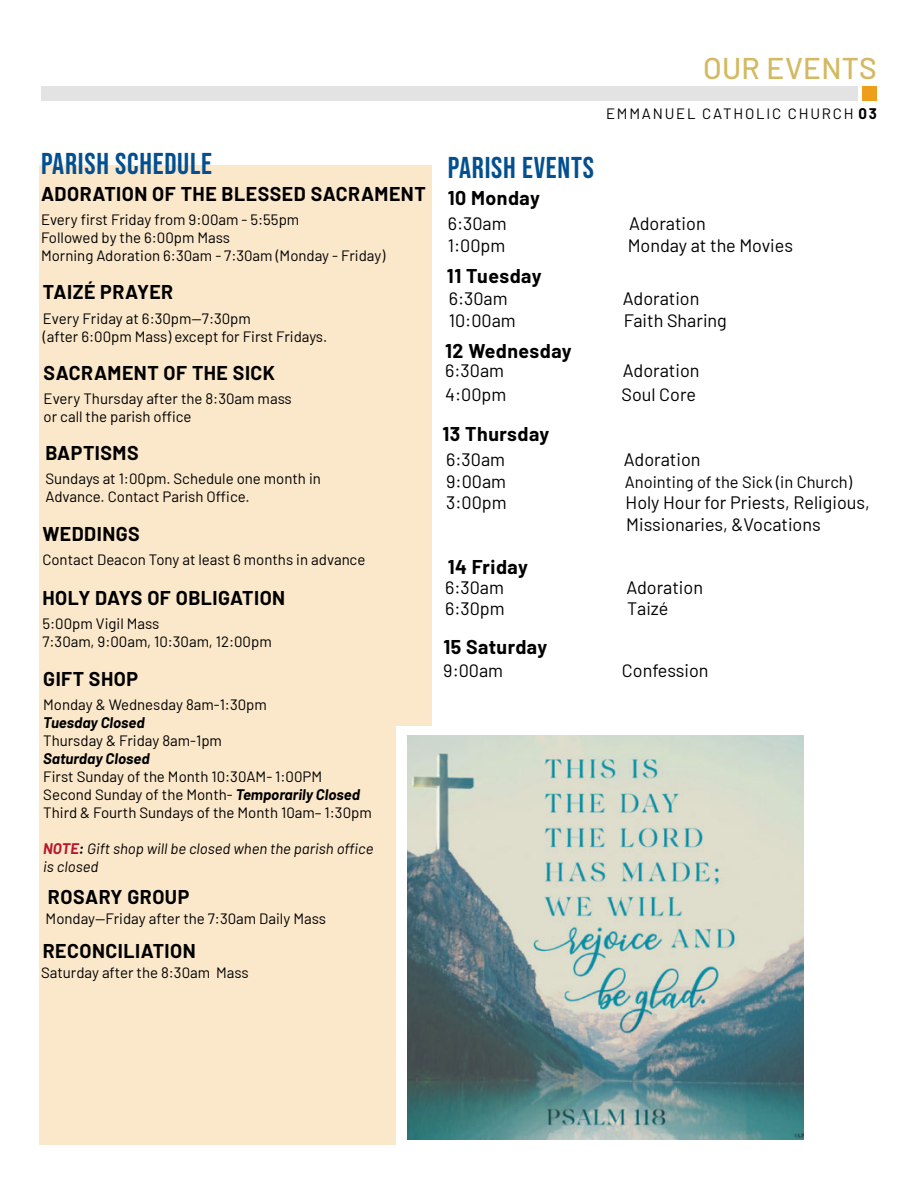
<style>
.page{position:relative;width:918px;height:1188px;background:#fff}
.page>*{position:absolute;margin:0;border:0;box-sizing:border-box;transform-origin:0 0}
.Header_1{font:30px "Bebas Neue";letter-spacing:.025em;color:#034f8f}
.Page_Header_Odd{font:500 30px "Barlow";letter-spacing:.01em;color:#d4b962}
.Subheader_1{font:700 19.5px "Tjnqrg Barlow";letter-spacing:.025em;color:#000}
.Main_Body_Text{font:18px "Cbsmbn Barlow";color:#000}
.Main_Body_Text-2{font:18px "Fnstps Barlow";color:#000}
.Main_Body_Text-3{font:16.5px "Fnstps Barlow";color:#000}
.Main_Body_Text-4{font:15px "Cbsmbn Barlow";color:#000}
.Main_Body_Text-5{font:15px "Fnstps Barlow";color:#000}
.Main_Body_Text-6{font:italic 15px/18px "Qybkbl Barlow";color:#000}
.Main_Body_Text-7{font:italic 700 15px "Fblvpq Barlow";color:#000}
.Page_Subhead_Odd{font:15px "Fnstps Barlow";letter-spacing:.12em;color:#000}
.s1{font-family:"Fblvpq Barlow";font-weight:700;font-style:italic}
.s2{font-family:"Fblvpq Barlow";font-weight:700;color:#b41931}
.s3{font-family:"Fblvpq Barlow";font-weight:700}
.s4{font-family:"Gcghht Barlow"}
.s5{font-family:"Jlftmk Barlow";font-weight:700}
</style>
<div class="page">
<div style="left:39px;top:165px;width:392px;height:980px;background:#fbe7ca"></div>
<div style="left:863px;top:86px;width:14px;height:14px;background:#ed9f1c"></div>
<div style="left:41px;top:86px;width:817px;height:14px;background:#e3e3e3"></div>
<div style="left:396px;top:726px;width:385px;height:419px;background:#fff"></div>
<img style="left:408px;top:736px;width:396px;height:403px">
<p class="Header_1" style="left:41px;top:146px;width:173px">PARISH SCHEDULE</p>
<p class="Subheader_1" style="left:41px;top:179px;width:386px">ADORATION OF THE BLESSED SACRAMENT</p>
<p class="Main_Body_Text-5" style="left:41px;top:209px;width:260px">Every first Friday from 9:00am - 5:55pm</p>
<p class="Main_Body_Text-4" style="left:41px;top:227px;width:191px">Followed by the 6:00pm Mass</p>
<p class="Main_Body_Text-5" style="left:41px;top:245px;width:346px">Morning Adoration 6:30am - 7:30am (Monday - Friday)</p>
<p class="Subheader_1" style="left:43px;top:278px;width:132px">TAIZÉ PRAYER</p>
<p class="Main_Body_Text-4" style="left:43px;top:308px;width:210px">Every Friday at 6:30pm—7:30pm</p>
<p class="Main_Body_Text-5" style="left:43px;top:326px;width:286px">(after 6:00pm Mass) except for First Fridays.</p>
<p class="Subheader_1" style="left:44px;top:359px;width:233px">SACRAMENT OF THE SICK</p>
<p class="Main_Body_Text-4" style="left:44px;top:388px;width:250px">Every Thursday after the 8:30am mass</p>
<p class="Main_Body_Text-5" style="left:44px;top:406px;width:149px">or call the parish office</p>
<p class="Subheader_1" style="left:45px;top:438px;width:95px">BAPTISMS</p>
<p class="Main_Body_Text-4" style="left:45px;top:468px;width:277px">Sundays at 1:00pm. Schedule one month in</p>
<p class="Main_Body_Text-5" style="left:45px;top:486px;width:206px">Advance. Contact Parish Office.</p>
<p class="Subheader_1" style="left:42px;top:519px;width:99px">WEDDINGS</p>
<p class="Main_Body_Text-4" style="left:42px;top:549px;width:325px">Contact Deacon Tony at least 6 months in advance</p>
<p class="Subheader_1" style="left:42px;top:584px;width:244px">HOLY DAYS OF OBLIGATION</p>
<p class="Main_Body_Text-5" style="left:42px;top:613px;width:118px">5:00pm Vigil Mass</p>
<p class="Main_Body_Text-4" style="left:42px;top:631px;width:231px">7:30am, 9:00am, 10:30am, 12:00pm</p>
<p class="Subheader_1" style="left:43px;top:664px;width:96px">GIFT SHOP</p>
<p class="Main_Body_Text-4" style="left:43px;top:694px;width:225px">Monday &amp; Wednesday 8am-1:30pm</p>
<p class="Main_Body_Text-7" style="left:43px;top:712px;width:103px">Tuesday Closed</p>
<p class="Main_Body_Text-4" style="left:43px;top:730px;width:180px">Thursday &amp; Friday 8am-1pm</p>
<p class="Main_Body_Text-7" style="left:43px;top:748px;width:108px">Saturday Closed</p>
<p class="Main_Body_Text-4" style="left:43px;top:766px;width:280px">First Sunday of the Month 10:30AM- 1:00PM</p>
<p class="Main_Body_Text-4" style="left:43px;top:784px;width:318px">Second Sunday of the Month- <span class="s1">Temporarily Closed</span></p>
<p class="Main_Body_Text-4" style="left:43px;top:802px;width:330px">Third &amp; Fourth Sundays of the Month 10am– 1:30pm</p>
<p class="Main_Body_Text-6" style="left:43px;top:839px;width:332px"><span class="s2">NOTE</span><span class="s3">:</span> Gift shop will be closed when the parish office <span class="s4">is closed</span></p>
<p class="Subheader_1" style="left:48px;top:882px;width:143px">ROSARY GROUP</p>
<p class="Main_Body_Text-4" style="left:46px;top:907px;width:282px">Monday—Friday after the 7:30am Daily Mass</p>
<p class="Subheader_1" style="left:43px;top:936px;width:154px">RECONCILIATION</p>
<p class="Main_Body_Text-4" style="left:41px;top:962px;width:209px">Saturday after the 8:30am Mass</p>
<p class="Page_Header_Odd" style="left:703px;top:46px;width:175px">OUR EVENTS</p>
<p class="Page_Subhead_Odd" style="left:606px;top:103px;width:272px">EMMANUEL CATHOLIC CHURCH <span class="s5">03</span></p>
<p class="Header_1" style="left:448px;top:150px;width:148px">PARISH EVENTS</p>
<p class="Subheader_1" style="left:448px;top:183px;width:94px">10 Monday</p>
<p class="Main_Body_Text" style="left:448px;top:211px;width:60px">6:30am</p>
<p class="Main_Body_Text" style="left:629px;top:211px;width:78px">Adoration</p>
<p class="Main_Body_Text" style="left:448px;top:232px;width:59px">1:00pm</p>
<p class="Main_Body_Text" style="left:628px;top:232px;width:167px">Monday at the Movies</p>
<p class="Subheader_1" style="left:447px;top:262px;width:96px">11 Tuesday</p>
<p class="Main_Body_Text" style="left:449px;top:285px;width:60px">6:30am</p>
<p class="Main_Body_Text" style="left:623px;top:285px;width:78px">Adoration</p>
<p class="Main_Body_Text-2" style="left:449px;top:307px;width:68px">10:00am</p>
<p class="Main_Body_Text-2" style="left:624px;top:307px;width:105px">Faith Sharing</p>
<p class="Subheader_1" style="left:445px;top:337px;width:128px">12 Wednesday</p>
<p class="Main_Body_Text" style="left:445px;top:358px;width:60px">6:30am</p>
<p class="Main_Body_Text" style="left:623px;top:358px;width:78px">Adoration</p>
<p class="Main_Body_Text" style="left:445px;top:382px;width:63px">4:00pm</p>
<p class="Main_Body_Text" style="left:622px;top:382px;width:76px">Soul Core</p>
<p class="Subheader_1" style="left:442px;top:420px;width:108px">13 Thursday</p>
<p class="Main_Body_Text" style="left:446px;top:447px;width:60px">6:30am</p>
<p class="Main_Body_Text" style="left:624px;top:447px;width:78px">Adoration</p>
<p class="Main_Body_Text" style="left:446px;top:468px;width:61px">9:00am</p>
<p class="Main_Body_Text-3" style="left:625px;top:470px;width:229px">Anointing of the Sick (in Church)</p>
<p class="Main_Body_Text-2" style="left:446px;top:490px;width:62px">3:00pm</p>
<p class="Main_Body_Text-2" style="left:626px;top:490px;width:246px">Holy Hour for Priests, Religious,</p>
<p class="Main_Body_Text-2" style="left:626px;top:512px;width:196px">Missionaries, &amp;Vocations</p>
<p class="Subheader_1" style="left:448px;top:552px;width:82px">14 Friday</p>
<p class="Main_Body_Text" style="left:445px;top:574px;width:60px">6:30am</p>
<p class="Main_Body_Text" style="left:626px;top:574px;width:78px">Adoration</p>
<p class="Main_Body_Text" style="left:445px;top:596px;width:61px">6:30pm</p>
<p class="Main_Body_Text" style="left:627px;top:596px;width:43px">Taizé</p>
<p class="Subheader_1" style="left:443px;top:633px;width:105px">15 Saturday</p>
<p class="Main_Body_Text" style="left:443px;top:658px;width:61px">9:00am</p>
<p class="Main_Body_Text" style="left:622px;top:658px;width:88px">Confession</p>
</div>
